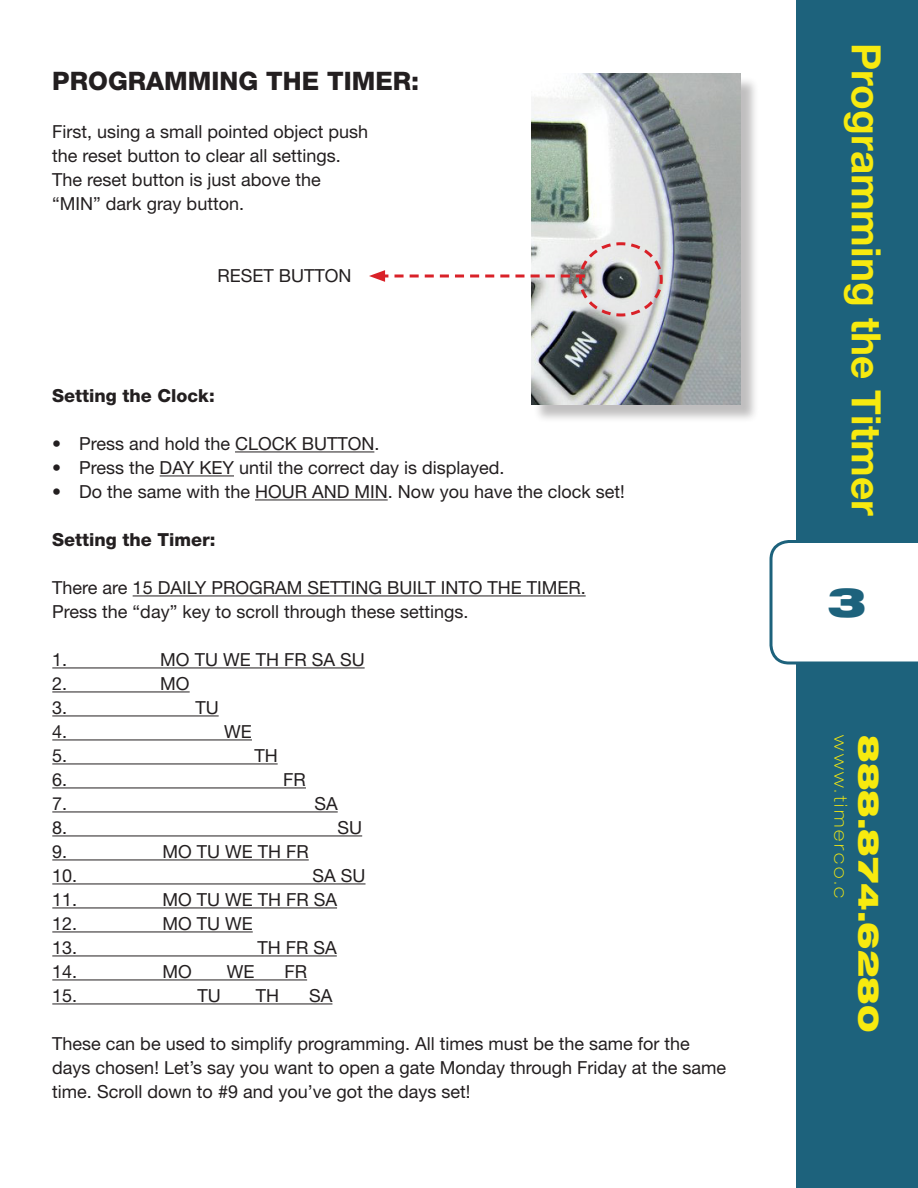
<style>
.page{position:relative;width:918px;height:1188px;background:#fff}
.page>*{position:absolute;margin:0;border:0;box-sizing:border-box;transform-origin:0 0}
.t1{font:700 40.5px "Helvetica Neue LT Std";color:#f7ea0f}
.t2{font:900 expanded 40.5px "Helvetica Neue LT Std";color:#1d627c}
.t3{font:900 expanded 28.5px "Helvetica Neue LT Std";color:#f7ea0f}
.t4{font:800 25.5px "Helvetica Neue LT Std";color:#231f20}
.t5{font:18px/24px "Helvetica Neue LT Std";color:#231f20}
.t6{font:800 18px "Helvetica Neue LT Std";color:#231f20}
.t7{font:100 expanded 18px "Helvetica Neue LT Std";letter-spacing:.15em;color:#f7ea0f}
</style>
<div class="page">
<hr style="left:235px;top:452px;width:139px;height:1px;background:#231f20">
<hr style="left:160px;top:476px;width:74px;height:1px;background:#231f20">
<hr style="left:255px;top:500px;width:133px;height:1px;background:#231f20">
<hr style="left:133px;top:596px;width:453px;height:1px;background:#231f20">
<hr style="left:52px;top:668px;width:313px;height:1px;background:#231f20">
<hr style="left:52px;top:692px;width:138px;height:1px;background:#231f20">
<hr style="left:52px;top:716px;width:167px;height:1px;background:#231f20">
<hr style="left:52px;top:740px;width:200px;height:1px;background:#231f20">
<hr style="left:52px;top:764px;width:226px;height:1px;background:#231f20">
<hr style="left:52px;top:788px;width:254px;height:1px;background:#231f20">
<hr style="left:52px;top:812px;width:286px;height:1px;background:#231f20">
<hr style="left:52px;top:836px;width:310px;height:1px;background:#231f20">
<hr style="left:52px;top:860px;width:257px;height:1px;background:#231f20">
<hr style="left:52px;top:884px;width:314px;height:1px;background:#231f20">
<hr style="left:52px;top:908px;width:285px;height:1px;background:#231f20">
<hr style="left:52px;top:932px;width:201px;height:1px;background:#231f20">
<hr style="left:52px;top:956px;width:285px;height:1px;background:#231f20">
<hr style="left:52px;top:980px;width:255px;height:1px;background:#231f20">
<hr style="left:52px;top:1004px;width:280px;height:1px;background:#231f20">
<div style="left:796px;top:0;width:122px;height:1188px;background:#1d627c"></div>
<svg style="left:770px;top:540px;width:148px;height:124px"></svg>
<div style="left:533px;top:76px;width:227px;height:347px;background:#231f20;opacity:.29"></div>
<img style="left:531px;top:74px;width:210px;height:330px">
<svg style="left:369px;top:241px;width:295px;height:77px"></svg>
<p class="t4" style="left:52px;top:66px;width:368px">PROGRAMMING THE TIMER:</p>
<p class="t5" style="left:52px;top:120px;width:317px">First, using a small pointed object push</p>
<p class="t5" style="left:52px;top:144px;width:290px">the reset button to clear all settings.</p>
<p class="t5" style="left:52px;top:168px;width:270px">The reset button is just above the</p>
<p class="t5" style="left:52px;top:192px;width:193px">“MIN” dark gray button.</p>
<p class="t5" style="left:217px;top:264px;width:135px">RESET BUTTON</p>
<p class="t6" style="left:52px;top:385px;width:164px">Setting the Clock:</p>
<p class="t5" style="left:52px;top:432px;width:329px">• Press and hold the CLOCK BUTTON.</p>
<p class="t5" style="left:52px;top:456px;width:454px">• Press the DAY KEY until the correct day is displayed.</p>
<p class="t5" style="left:52px;top:480px;width:574px">• Do the same with the HOUR AND MIN. Now you have the clock set!</p>
<p class="t6" style="left:52px;top:529px;width:165px">Setting the Timer:</p>
<p class="t5" style="left:52px;top:576px;width:535px">There are 15 DAILY PROGRAM SETTING BUILT INTO THE TIMER.</p>
<p class="t5" style="left:52px;top:600px;width:418px">Press the “day” key to scroll through these settings.</p>
<p class="t5" style="left:52px;top:648px;width:17px">1.</p>
<p class="t5" style="left:160px;top:648px;width:206px">MO TU WE TH FR SA SU</p>
<p class="t5" style="left:52px;top:672px;width:17px">2.</p>
<p class="t5" style="left:160px;top:672px;width:31px">MO</p>
<p class="t5" style="left:52px;top:696px;width:17px">3.</p>
<p class="t5" style="left:195px;top:696px;width:25px">TU</p>
<p class="t5" style="left:52px;top:720px;width:17px">4.</p>
<p class="t5" style="left:224px;top:720px;width:29px">WE</p>
<p class="t5" style="left:52px;top:744px;width:17px">5.</p>
<p class="t5" style="left:254px;top:744px;width:25px">TH</p>
<p class="t5" style="left:52px;top:768px;width:17px">6.</p>
<p class="t5" style="left:283px;top:768px;width:24px">FR</p>
<p class="t5" style="left:52px;top:792px;width:17px">7.</p>
<p class="t5" style="left:314px;top:792px;width:25px">SA</p>
<p class="t5" style="left:52px;top:816px;width:17px">8.</p>
<p class="t5" style="left:338px;top:816px;width:26px">SU</p>
<p class="t5" style="left:52px;top:840px;width:17px">9.</p>
<p class="t5" style="left:162px;top:840px;width:148px">MO TU WE TH FR</p>
<p class="t5" style="left:52px;top:864px;width:27px">10.</p>
<p class="t5" style="left:313px;top:864px;width:54px">SA SU</p>
<p class="t5" style="left:52px;top:888px;width:27px">11.</p>
<p class="t5" style="left:162px;top:888px;width:176px">MO TU WE TH FR SA</p>
<p class="t5" style="left:52px;top:912px;width:27px">12.</p>
<p class="t5" style="left:162px;top:912px;width:92px">MO TU WE</p>
<p class="t5" style="left:52px;top:936px;width:27px">13.</p>
<p class="t5" style="left:257px;top:936px;width:81px">TH FR SA</p>
<p class="t5" style="left:52px;top:960px;width:27px">14.</p>
<p class="t5" style="left:162px;top:960px;width:31px">MO</p>
<p class="t5" style="left:227px;top:960px;width:29px">WE</p>
<p class="t5" style="left:284px;top:960px;width:24px">FR</p>
<p class="t5" style="left:52px;top:984px;width:27px">15.</p>
<p class="t5" style="left:197px;top:984px;width:25px">TU</p>
<p class="t5" style="left:256px;top:984px;width:25px">TH</p>
<p class="t5" style="left:309px;top:984px;width:25px">SA</p>
<p class="t5" style="left:52px;top:1032px;width:675px">These can be used to simplify programming. All times must be the same for the days chosen! Let’s say you want to open a gate Monday through Friday at the same time. Scroll down to #9 and you’ve got the days set!</p>
<p class="t1" style="left:891px;top:43px;width:474px;rotate:90deg">Programming the Titmer</p>
<p class="t2" style="left:827px;top:576px;width:41px">3</p>
<p class="t7" style="left:852px;top:735px;width:165px;rotate:90deg">www.timerco.c</p>
<p class="t3" style="left:887px;top:735px;width:298px;rotate:90deg">888.874.6280</p>
</div>
